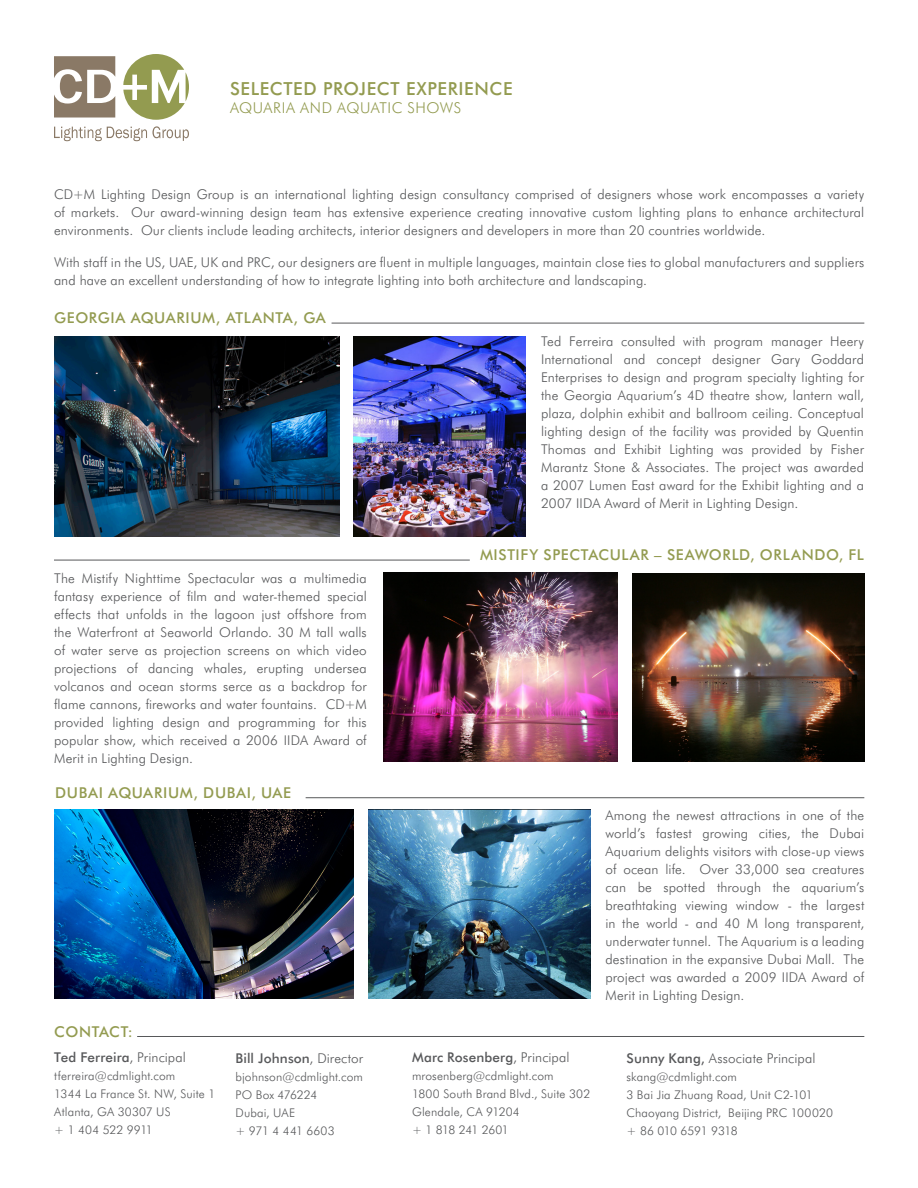
<style>
.page{position:relative;width:918px;height:1188px;background:#fff}
.page>*{position:absolute;margin:0;border:0;box-sizing:border-box;transform-origin:0 0}
.t1{font:500 18px "Futura BT";letter-spacing:.03em;color:#939b50}
.t2{font:500 15px "Futura BT";letter-spacing:.04em;color:#939b50}
.t3{font:300 15px "Futura BT";letter-spacing:.035em;color:#939b50}
.Body{font:300 13.5px/18px "Futura BT";letter-spacing:.01em;color:#57585a;text-align:justify}
.t4{font:500 13.5px "Futura BT";letter-spacing:.01em;color:#57585a}
.t5{font:300 12px/18px "Futura BT";letter-spacing:.01em;color:#57585a}
.s1{font-weight:300}
.s2{font-weight:500}
</style>
<div class="page">
<svg style="left:54px;top:56px;width:61px;height:62px"></svg>
<svg style="left:123px;top:54px;width:66px;height:66px"></svg>
<svg style="left:54px;top:126px;width:135px;height:15px"></svg>
<hr style="left:137px;top:1036px;width:727px;height:1px;background:#57585a">
<hr style="left:332px;top:323px;width:532px;height:1px;background:#57585a">
<img style="left:368px;top:810px;width:222px;height:189px">
<hr style="left:306px;top:797px;width:558px;height:1px;background:#57585a">
<img style="left:54px;top:810px;width:299px;height:189px">
<hr style="left:54px;top:560px;width:416px;height:1px;background:#57585a">
<img style="left:383px;top:573px;width:234px;height:189px">
<img style="left:632px;top:574px;width:232px;height:188px">
<img style="left:353px;top:336px;width:173px;height:200px">
<img style="left:54px;top:336px;width:285px;height:200px">
<h1 class="t1" style="left:230px;top:77px;width:284px">SELECTED PROJECT EXPERIENCE</h1>
<p class="t3" style="left:230px;top:99px;width:233px">AQUARIA AND AQUATIC SHOWS</p>
<p class="Body" style="left:54px;top:185px;width:812px">CD+M Lighting Design Group is an international lighting design consultancy comprised of designers whose work encompasses a variety of markets. Our award-winning design team has extensive experience creating innovative custom lighting plans to enhance architectural environments. Our clients include leading architects, interior designers and developers in more than 20 countries worldwide.</p>
<p class="Body" style="left:54px;top:253px;width:812px">With staff in the US, UAE, UK and PRC, our designers are fluent in multiple languages, maintain close ties to global manufacturers and suppliers and have an excellent understanding of how to integrate lighting into both architecture and landscaping.</p>
<p class="t2" style="left:54px;top:308px;width:273px">GEORGIA AQUARIUM, ATLANTA, GA</p>
<p class="Body" style="left:54px;top:569px;width:314px">The Mistify Nighttime Spectacular was a multimedia fantasy experience of film and water-themed special effects that unfolds in the lagoon just offshore from the Waterfront at Seaworld Orlando. 30 M tall walls of water serve as projection screens on which video projections of dancing whales, erupting undersea volcanos and ocean storms serce as a backdrop for flame cannons, fireworks and water fountains. CD+M provided lighting design and programming for this popular show, which received a 2006 IIDA Award of Merit in Lighting Design.</p>
<p class="t2" style="left:55px;top:783px;width:237px">DUBAI AQUARIUM, DUBAI, UAE</p>
<p class="t2" style="left:54px;top:1022px;width:80px">CONTACT:</p>
<p class="t4" style="left:54px;top:1049px;width:133px">Ted Ferreira<span class="s1">, Principal</span></p>
<p class="t5" style="left:54px;top:1067px;width:162px">tferreira@cdmlight.com<br>1344 La France St. NW, Suite 1<br>Atlanta, GA 30307 US<br>+ 1 404 522 9911</p>
<p class="t4" style="left:236px;top:1050px;width:129px">Bill Johnson<span class="s1">, Director</span></p>
<p class="t5" style="left:236px;top:1068px;width:129px">bjohnson@cdmlight.com<br>PO Box 476224<br>Dubai, UAE<br>+ 971 4 441 6603</p>
<p class="Body" style="left:541px;top:332px;width:324px">Ted Ferreira consulted with program manager Heery International and concept designer Gary Goddard Enterprises to design and program specialty lighting for the Georgia Aquarium’s 4D theatre show, lantern wall, plaza, dolphin exhibit and ballroom ceiling. Conceptual lighting design of the facility was provided by Quentin Thomas and Exhibit Lighting was provided by Fisher Marantz Stone &amp; Associates. The project was awarded a 2007 Lumen East award for the Exhibit lighting and a 2007 IIDA Award of Merit in Lighting Design.</p>
<p class="t2" style="left:480px;top:546px;width:386px">MISTIFY SPECTACULAR – SEAWORLD, ORLANDO, FL</p>
<p class="Body" style="left:605px;top:806px;width:260px">Among the newest attractions in one of the world’s fastest growing cities, the Dubai Aquarium delights visitors with close-up views of ocean life. Over 33,000 sea creatures can be spotted through the aquarium’s breathtaking viewing window - the largest in the world - and 40 M long transparent, underwater tunnel. The Aquarium is a leading destination in the expansive Dubai Mall. The project was awarded a 2009 IIDA Award of Merit in Lighting Design.</p>
<p class="t4" style="left:412px;top:1049px;width:159px">Marc Rosenberg<span class="s1">, Principal</span></p>
<p class="t5" style="left:412px;top:1067px;width:180px">mrosenberg@cdmlight.com<br>1800 South Brand Blvd., Suite 302<br>Glendale, CA 91204<br>+ 1 818 241 2601</p>
<p class="Body" style="left:627px;top:1049px;width:190px"><span class="s2">Sunny Kang,</span> Associate Principal</p>
<p class="t5" style="left:627px;top:1068px;width:208px">skang@cdmlight.com<br>3 Bai Jia Zhuang Road, Unit C2-101<br>Chaoyang District, Beijing PRC 100020 + 86 010 6591 9318</p>
</div>
